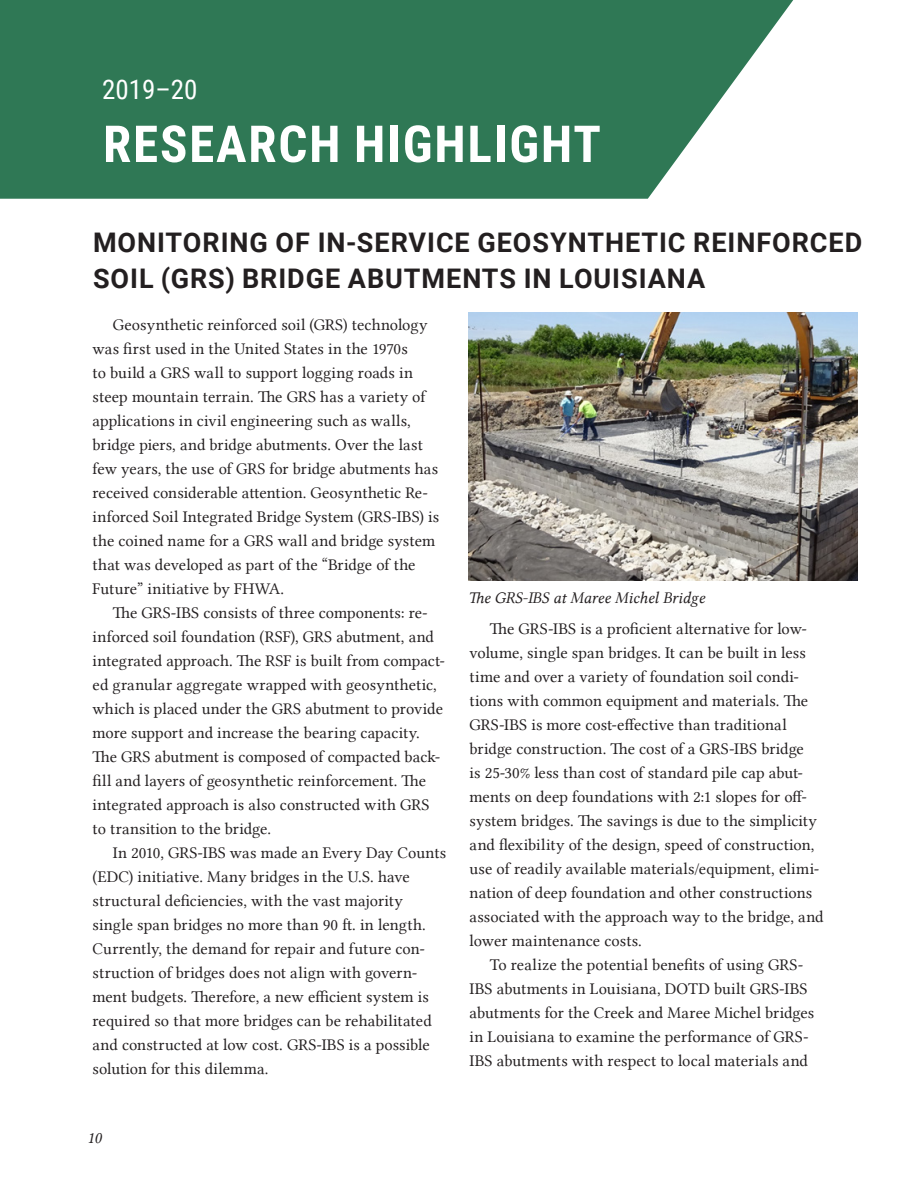
<style>
.page{position:relative;width:918px;height:1188px;background:#fff}
.page>*{position:absolute;margin:0;border:0;box-sizing:border-box;transform-origin:0 0}
.H1_left{font:700 51px "Roboto Condensed";letter-spacing:.035em;color:#fff}
.Body_Copy_uppercase{font:700 27px "Roboto";letter-spacing:.035em;color:#231f20}
.H3_left{font:27px "Roboto Condensed";color:#fff}
.Body_Copy_center{font:16.5px/24px "Lin Libertine";letter-spacing:.005em;color:#231f20}
.Intro_Text_left{font:16.5px "Lin Libertine I";color:#231f20}
</style>
<div class="page">
<img style="left:468px;top:312px;width:390px;height:268px">
<svg style="left:0;top:0;width:793px;height:199px;background:#408363"></svg>
<p class="H3_left" style="left:102px;top:70px;width:97px">2019–20</p>
<p class="H1_left" style="left:103px;top:108px;width:499px">RESEARCH HIGHLIGHT</p>
<p class="Body_Copy_uppercase" style="left:93px;top:223px;width:771px">MONITORING OF IN-SERVICE GEOSYNTHETIC REINFORCED</p>
<p class="Body_Copy_uppercase" style="left:93px;top:259px;width:614px">SOIL (GRS) BRIDGE ABUTMENTS IN LOUISIANA</p>
<p class="Body_Copy_center" style="left:93px;top:312px;width:348px;text-indent:20px">Geosynthetic reinforced soil (GRS) technology was first used in the United States in the 1970s<br>to build a GRS wall to support logging roads in steep mountain terrain. The GRS has a variety of applications in civil engineering such as walls, bridge piers, and bridge abutments. Over the last few years, the use of GRS for bridge abutments has received considerable attention. Geosynthetic Re&shy;inforced Soil Integrated Bridge System (GRS-IBS) is the coined name for a GRS wall and bridge system that was developed as part of the “Bridge of the Future” initiative by FHWA.</p>
<p class="Body_Copy_center" style="left:93px;top:600px;width:354px;text-indent:20px">The GRS-IBS consists of three components: re&shy;inforced soil foundation (RSF), GRS abutment, and integrated approach. The RSF is built from compact&shy;ed granular aggregate wrapped with geosynthetic, which is placed under the GRS abutment to provide more support and increase the bearing capacity.<br>The GRS abutment is composed of compacted back&shy;fill and layers of geosynthetic reinforcement. The integrated approach is also constructed with GRS to transition to the bridge.</p>
<p class="Body_Copy_center" style="left:93px;top:840px;width:355px;text-indent:20px">In 2010, GRS-IBS was made an Every Day Counts (EDC) initiative. Many bridges in the U.S. have structural deficiencies, with the vast majority single span bridges no more than 90 ft. in length.<br>Currently, the demand for repair and future con&shy;struction of bridges does not align with govern&shy;ment budgets. Therefore, a new efficient system is required so that more bridges can be rehabilitated and constructed at low cost. GRS-IBS is a possible solution for this dilemma.</p>
<p class="Intro_Text_left" style="left:87px;top:1128px;width:16px">10</p>
<p class="Intro_Text_left" style="left:468px;top:588px;width:238px">The GRS-IBS at Maree Michel Bridge</p>
<p class="Body_Copy_center" style="left:470px;top:617px;width:356px;text-indent:20px">The GRS-IBS is a proficient alternative for low&shy;volume, single span bridges. It can be built in less time and over a variety of foundation soil condi&shy;tions with common equipment and materials. The GRS-IBS is more cost-effective than traditional bridge construction. The cost of a GRS-IBS bridge<br>is 25-30% less than cost of standard pile cap abut&shy;ments on deep foundations with 2:1 slopes for off&shy;system bridges. The savings is due to the simplicity and flexibility of the design, speed of construction, use of readily available materials/equipment, elimi&shy;nation of deep foundation and other constructions associated with the approach way to the bridge, and lower maintenance costs.</p>
<p class="Body_Copy_center" style="left:470px;top:953px;width:346px;text-align:center">To realize the potential benefits of using GRS-<br>IBS abutments in Louisiana, DOTD built GRS-IBS abutments for the Creek and Maree Michel bridges in Louisiana to examine the performance of GRS-IBS abutments with respect to local materials and</p>
</div>
